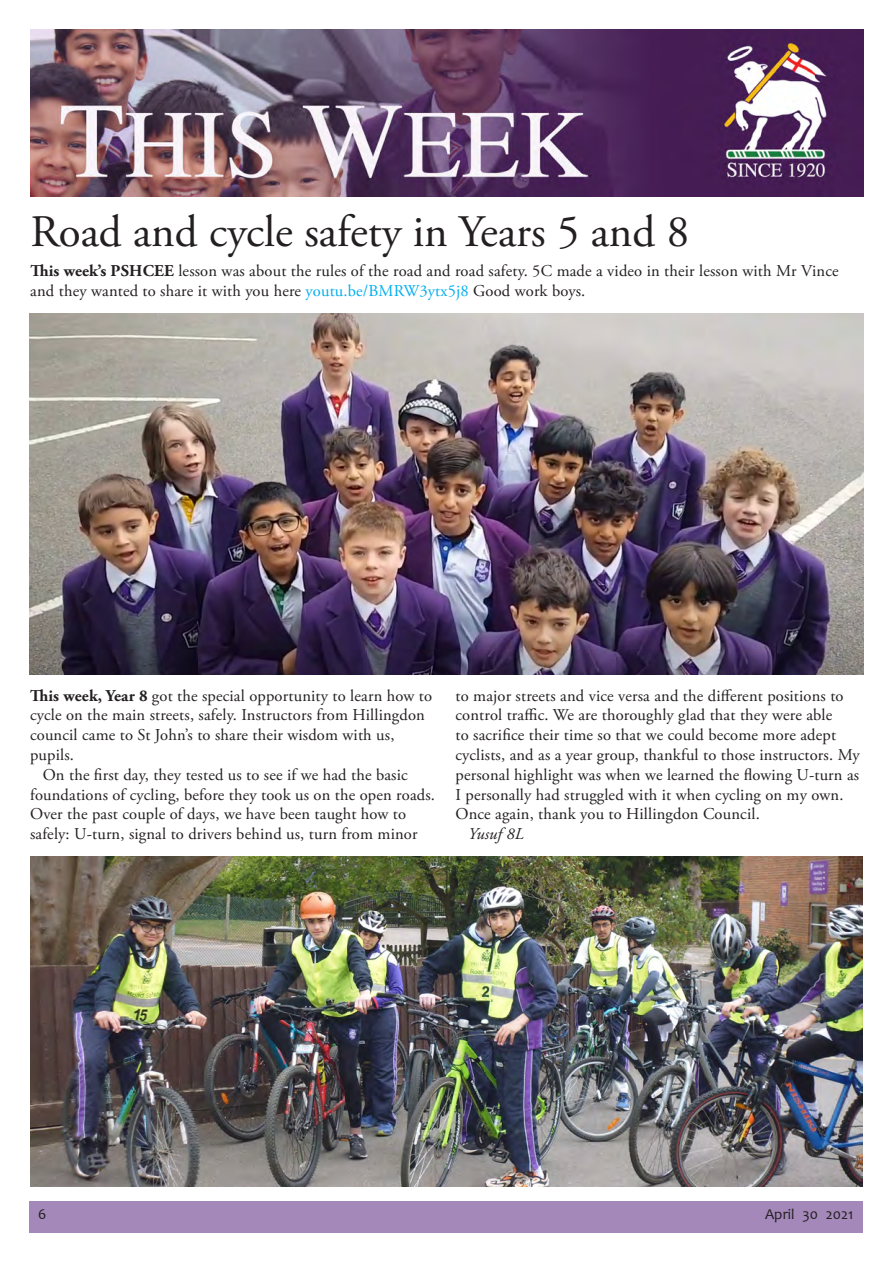
<style>
.page{position:relative;width:893px;height:1263px;background:#fff}
.page>*{position:absolute;margin:0;border:0;box-sizing:border-box;transform-origin:0 0}
.t1{font:45px "Adobe Garamond Pro";color:#231f20}
.t2{font:16.5px/19.8px "Adobe Garamond Pro";letter-spacing:.01em;color:#231f20}
.t3{font:italic 16.5px "Adobe Garamond Pro";letter-spacing:.01em;color:#231f20}
.t4{font:15px "Candara";color:#231f20}
.s1{font-weight:700}
.s2{color:#00aeef}
</style>
<div class="page">
<div style="left:30px;top:1201px;width:833px;height:32px;background:#a488ba"></div>
<img style="left:30px;top:30px;width:834px;height:166px">
<img style="left:30px;top:313px;width:833px;height:361px">
<img style="left:31px;top:856px;width:832px;height:330px">
<p class="t1" style="left:30px;top:205px;width:660px">Road and cycle safety in Years 5 and 8</p>
<p class="t2" style="left:30px;top:261px;width:810px"><span class="s1">This week’s PSHCEE</span> lesson was about the rules of the road and road safety. 5C made a video in their lesson with Mr Vince and they wanted to share it with you here <span class="s2">youtu.be/BMRW3ytx5j8</span> Good work boys.</p>
<p class="t2" style="left:30px;top:686px;width:403px"><span class="s1">This week, Year 8</span> got the special opportunity to learn how to cycle on the main streets, safely. Instructors from Hillingdon council came to St John’s to share their wisdom with us, pupils.</p>
<p class="t2" style="left:30px;top:765px;width:406px;text-indent:13px">On the first day, they tested us to see if we had the basic foundations of cycling, before they took us on the open roads.<br>Over the past couple of days, we have been taught how to safely: U-turn, signal to drivers behind us, turn from minor</p>
<p class="t2" style="left:455px;top:686px;width:406px">to major streets and vice versa and the different positions to control traffic. We are thoroughly glad that they were able<br>to sacrifice their time so that we could become more adept cyclists, and as a year group, thankful to those instructors. My personal highlight was when we learned the flowing U-turn as I personally had struggled with it when cycling on my own.<br>Once again, thank you to Hillingdon Council.</p>
<p class="t3" style="left:468px;top:824px;width:57px">Yusuf 8L</p>
<p class="t4" style="left:38px;top:1205px;width:10px">6</p>
<p class="t4" style="left:765px;top:1205px;width:90px">April 30 2021</p>
</div>
